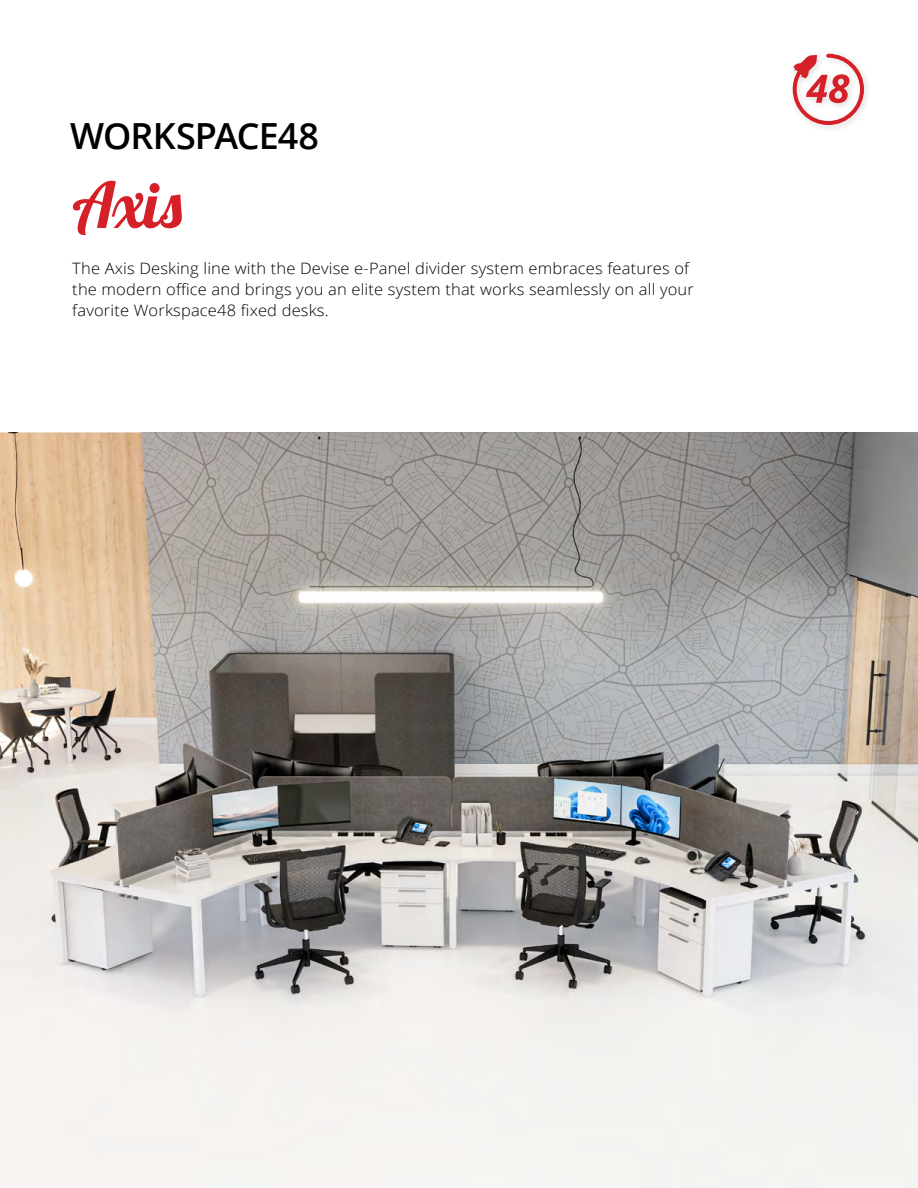
<style>
.page{position:relative;width:918px;height:1188px;background:#fff}
.page>*{position:absolute;margin:0;border:0;box-sizing:border-box;transform-origin:0 0}
.t1{font:63px "Lobster";color:#d52028}
.t2{font:600 36px "Open Sans";letter-spacing:-.025em;color:#000}
.t3{font:300 15.6px/21px "Open Sans";letter-spacing:.01em;color:#000;scale:1.05 1}
</style>
<div class="page">
<img style="left:0;top:433px;width:918px;height:755px">
<div style="left:788px;top:49px;width:84px;height:84px;background:#000;opacity:.15"></div>
<svg style="left:793px;top:54px;width:71px;height:71px"></svg>
<h2 class="t2" style="left:70px;top:112px;width:250px">WORKSPACE48</h2>
<h1 class="t1" style="left:72px;top:165px;width:111px">Axis</h1>
<p class="t3" style="left:72px;top:257px;width:594px">The Axis Desking line with the Devise e-Panel divider system embraces features of the modern office and brings you an elite system that works seamlessly on all your favorite Workspace48 fixed desks.</p>
</div>
